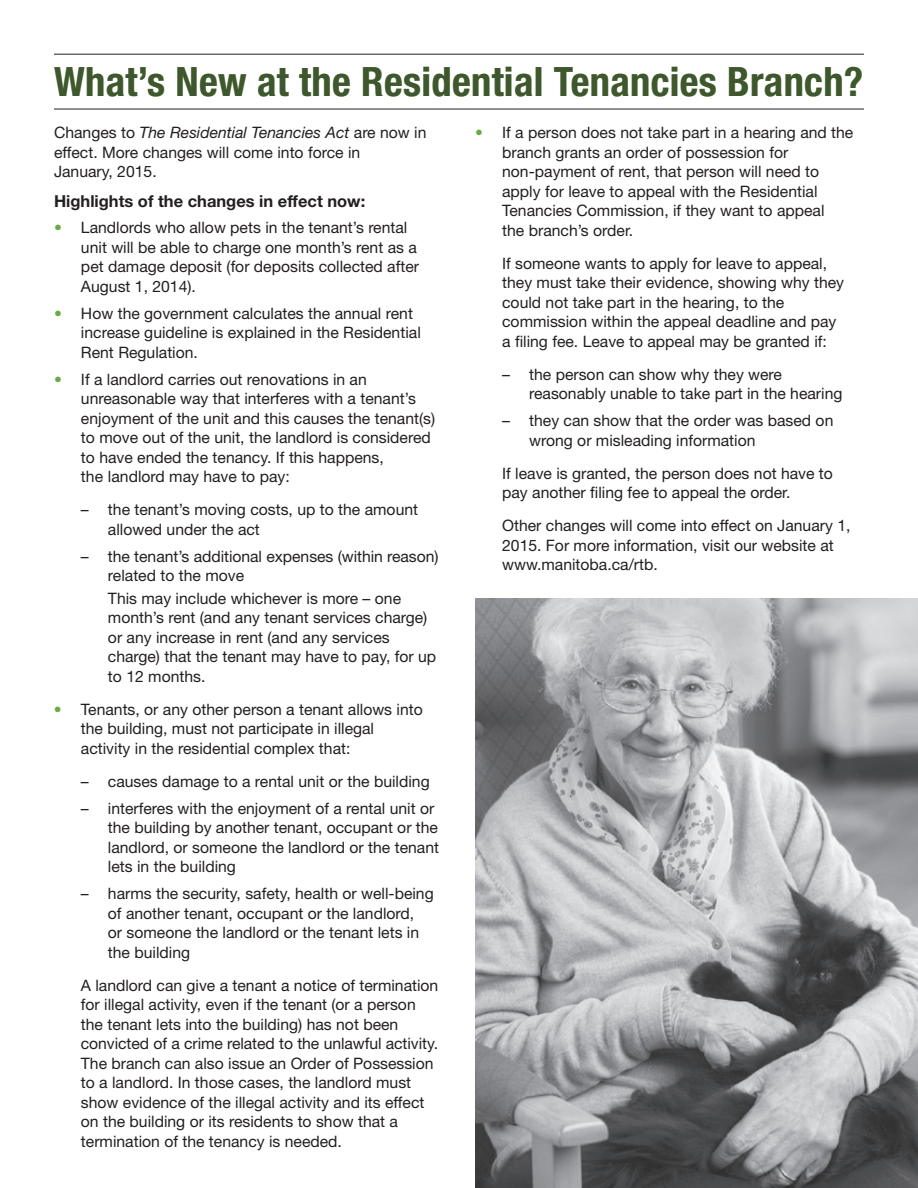
<style>
.page{position:relative;width:918px;height:1188px;background:#fff}
.page>*{position:absolute;margin:0;border:0;box-sizing:border-box;transform-origin:0 0}
.t1{font:700 condensed 40.5px "Helvetica Neue";letter-spacing:.01em;color:#231f20}
.t2{font:700 16.5px "Helvetica Neue";color:#231f20}
.t3{font:15.75px/19.5px "Helvetica Neue";color:#231f20}
.s1{color:#6bab43}
.s2{font-style:italic}
</style>
<div class="page">
<hr style="left:54px;top:54px;width:810px;height:1px;background:#231f20">
<hr style="left:54px;top:109px;width:810px;height:1px;background:#231f20">
<img style="left:475px;top:598px;width:443px;height:590px">
<h1 class="t1" style="left:54px;top:57px;width:811px">What’s New at the Residential Tenancies Branch?</h1>
<p class="t3" style="left:502px;top:123px;width:353px;text-indent:-27px"><span class="s1">•</span> If a person does not take part in a hearing and the branch grants an order of possession for non-payment of rent, that person will need to apply for leave to appeal with the Residential Tenancies Commission, if they want to appeal<br>the branch’s order.</p>
<p class="t3" style="left:502px;top:253px;width:343px">If someone wants to apply for leave to appeal, they must take their evidence, showing why they could not take part in the hearing, to the commission within the appeal deadline and pay a filing fee. Leave to appeal may be granted if:</p>
<p class="t3" style="left:529px;top:364px;width:315px;text-indent:-27px">– the person can show why they were reasonably unable to take part in the hearing</p>
<p class="t3" style="left:529px;top:411px;width:306px;text-indent:-27px">– they can show that the order was based on wrong or misleading information</p>
<p class="t3" style="left:502px;top:463px;width:332px">If leave is granted, the person does not have to pay another filing fee to appeal the order.</p>
<p class="t3" style="left:502px;top:516px;width:350px">Other changes will come into effect on January 1,<br>2015. For more information, visit our website at www.manitoba.ca/rtb.</p>
<p class="t3" style="left:54px;top:123px;width:374px">Changes to <span class="s2">The Residential Tenancies Act</span> are now in effect. More changes will come into force in<br>January, 2015.</p>
<p class="t2" style="left:54px;top:191px;width:313px">Highlights of the changes in effect now:</p>
<p class="t3" style="left:81px;top:218px;width:340px;text-indent:-27px"><span class="s1">•</span> Landlords who allow pets in the tenant’s rental unit will be able to charge one month’s rent as a pet damage deposit (for deposits collected after August 1, 2014).</p>
<p class="t3" style="left:81px;top:303px;width:341px;text-indent:-27px"><span class="s1">•</span> How the government calculates the annual rent increase guideline is explained in the Residential<br>Rent Regulation.</p>
<p class="t3" style="left:81px;top:369px;width:356px;text-indent:-27px"><span class="s1">•</span> If a landlord carries out renovations in an unreasonable way that interferes with a tenant’s enjoyment of the unit and this causes the tenant(s) to move out of the unit, the landlord is considered to have ended the tenancy. If this happens,<br>the landlord may have to pay:</p>
<p class="t3" style="left:108px;top:500px;width:312px;text-indent:-27px">– the tenant’s moving costs, up to the amount allowed under the act</p>
<p class="t3" style="left:108px;top:546px;width:332px;text-indent:-27px">– the tenant’s additional expenses (within reason) related to the move</p>
<p class="t3" style="left:108px;top:588px;width:330px">This may include whichever is more – one month’s rent (and any tenant services charge) or any increase in rent (and any services charge) that the tenant may have to pay, for up to 12 months.</p>
<p class="t3" style="left:81px;top:699px;width:343px;text-indent:-27px"><span class="s1">•</span> Tenants, or any other person a tenant allows into the building, must not participate in illegal activity in the residential complex that:</p>
<p class="t3" style="left:81px;top:771px;width:350px">– causes damage to a rental unit or the building</p>
<p class="t3" style="left:108px;top:798px;width:333px;text-indent:-27px">– interferes with the enjoyment of a rental unit or the building by another tenant, occupant or the landlord, or someone the landlord or the tenant lets in the building</p>
<p class="t3" style="left:108px;top:884px;width:327px;text-indent:-27px">– harms the security, safety, health or well-being of another tenant, occupant or the landlord,<br>or someone the landlord or the tenant lets in the building</p>
<p class="t3" style="left:81px;top:975px;width:359px">A landlord can give a tenant a notice of termination for illegal activity, even if the tenant (or a person the tenant lets into the building) has not been convicted of a crime related to the unlawful activity.<br>The branch can also issue an Order of Possession to a landlord. In those cases, the landlord must show evidence of the illegal activity and its effect on the building or its residents to show that a termination of the tenancy is needed.</p>
</div>
